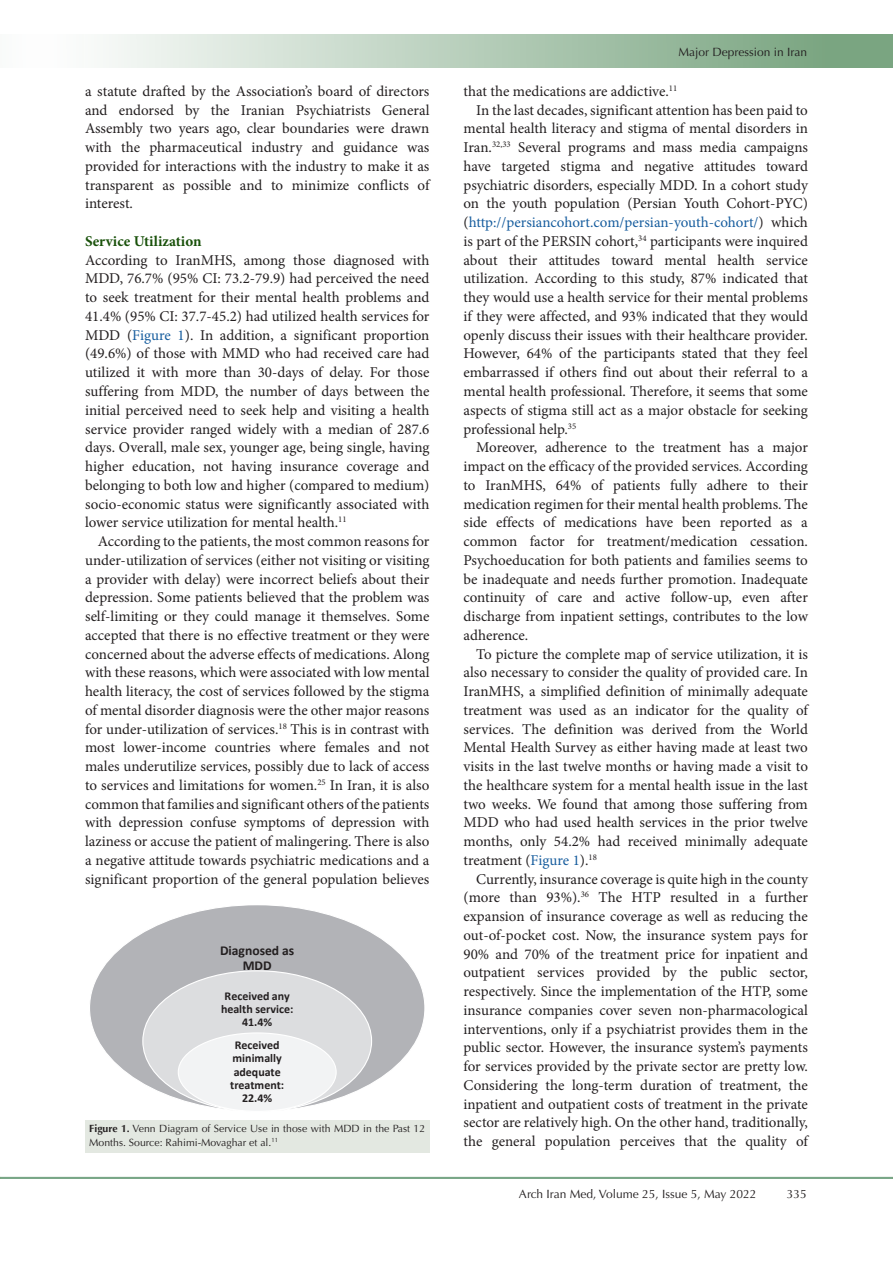
<style>
.page{position:relative;width:893px;height:1263px;background:#fff}
.page>*{position:absolute;margin:0;border:0;box-sizing:border-box;transform-origin:0 0}
.t1{font:15px/18.8px "Minion Pro";color:#231f20;text-align:justify}
.t2{font:700 15px "Minion Pro";color:#19510a}
.t3{font:700 13.65px/15px "Calibri";color:#231f20;text-align:center}
.t4{font:700 12px/13px "Calibri";color:#231f20;text-align:center}
.t5{font:12px "Optima LT Std";color:#231f20}
.heading_1{font:10.5px/13.5px "Optima LT Std";color:#231f20}
.s1{color:#175d9e}
.s2{font-weight:700}
</style>
<div class="page">
<div style="left:0;top:1177px;width:893px;height:2px;background:#0099e5;border:1px solid #7aa581"></div>
<div style="left:0;top:35px;width:892px;height:33px;background:linear-gradient(to right,#fff,#719f79)"></div>
<div style="left:85px;top:1120px;width:344px;height:32px;background:#e3e8e1"></div>
<svg style="left:90px;top:905px;width:335px;height:204px"></svg>
<div style="left:143px;top:971px;width:229px;height:140px;background:#dcdddf;border-radius:50%"></div>
<div style="left:178px;top:1033px;width:158px;height:78px;background:#f2f3f4;border-radius:50%"></div>
<p class="t1" style="left:85px;top:82px;width:346px">a statute drafted by the Association’s board of directors and endorsed by the Iranian Psychiatrists General Assembly two years ago, clear boundaries were drawn with the pharmaceutical industry and guidance was provided for interactions with the industry to make it as transparent as possible and to minimize conflicts of interest.</p>
<p class="t2" style="left:85px;top:231px;width:118px">Service Utilization</p>
<p class="t1" style="left:85px;top:251px;width:346px">According to IranMHS, among those diagnosed with MDD, 76.7% (95% CI: 73.2-79.9) had perceived the need to seek treatment for their mental health problems and 41.4% (95% CI: 37.7-45.2) had utilized health services for MDD (<span class="s1">Figure 1</span>). In addition, a significant proportion (49.6%) of those with MMD who had received care had utilized it with more than 30-days of delay. For those suffering from MDD, the number of days between the initial perceived need to seek help and visiting a health service provider ranged widely with a median of 287.6 days. Overall, male sex, younger age, being single, having higher education, not having insurance coverage and belonging to both low and higher (compared to medium) socio-economic status were significantly associated with lower service utilization for mental health.<sup>11</sup></p>
<p class="t1" style="left:85px;top:532px;width:346px;text-indent:13px">According to the patients, the most common reasons for under-utilization of services (either not visiting or visiting a provider with delay) were incorrect beliefs about their depression. Some patients believed that the problem was self-limiting or they could manage it themselves. Some accepted that there is no effective treatment or they were concerned about the adverse effects of medications. Along with these reasons, which were associated with low mental health literacy, the cost of services followed by the stigma of mental disorder diagnosis were the other major reasons for under-utilization of services.<sup>18</sup> This is in contrast with most lower-income countries where females and not males underutilize services, possibly due to lack of access to services and limitations for women.<sup>25</sup> In Iran, it is also common that families and significant others of the patients with depression confuse symptoms of depression with laziness or accuse the patient of malingering. There is also a negative attitude towards psychiatric medications and a significant proportion of the general population believes</p>
<p class="t3" style="left:220px;top:942px;width:76px">Diagnosed as<br>MDD</p>
<p class="t4" style="left:221px;top:990px;width:74px">Received any health service:<br>41.4%</p>
<p class="t4" style="left:230px;top:1039px;width:56px">Received minimally adequate treatment:<br>22.4%</p>
<p class="heading_1" style="left:89px;top:1122px;width:337px"><span class="s2">Figure 1.</span> Venn Diagram of Service Use in those with MDD in the Past 12<br>Months. Source: Rahimi-Movaghar et al.<sup>11</sup></p>
<p class="t5" style="left:678px;top:45px;width:130px">Major Depression in Iran</p>
<p class="t1" style="left:463px;top:82px;width:215px">that the medications are addictive.<sup>11</sup></p>
<p class="t1" style="left:463px;top:101px;width:346px;text-indent:13px">In the last decades, significant attention has been paid to mental health literacy and stigma of mental disorders in Iran.<sup>32,33</sup> Several programs and mass media campaigns have targeted stigma and negative attitudes toward psychiatric disorders, especially MDD. In a cohort study on the youth population (Persian Youth Cohort-PYC) (<span class="s1">http://persiancohort.com/persian-youth-cohort/</span>) which is part of the PERSIN cohort,<sup>34</sup> participants were inquired about their attitudes toward mental health service utilization. According to this study, 87% indicated that they would use a health service for their mental problems if they were affected, and 93% indicated that they would openly discuss their issues with their healthcare provider.<br>However, 64% of the participants stated that they feel embarrassed if others find out about their referral to a mental health professional. Therefore, it seems that some aspects of stigma still act as a major obstacle for seeking professional help.<sup>35</sup></p>
<p class="t1" style="left:463px;top:438px;width:346px;text-indent:13px">Moreover, adherence to the treatment has a major impact on the efficacy of the provided services. According to IranMHS, 64% of patients fully adhere to their medication regimen for their mental health problems. The side effects of medications have been reported as a common factor for treatment/medication cessation.<br>Psychoeducation for both patients and families seems to be inadequate and needs further promotion. Inadequate continuity of care and active follow-up, even after discharge from inpatient settings, contributes to the low adherence.</p>
<p class="t1" style="left:463px;top:644px;width:346px;text-indent:13px">To picture the complete map of service utilization, it is also necessary to consider the quality of provided care. In IranMHS, a simplified definition of minimally adequate treatment was used as an indicator for the quality of services. The definition was derived from the World Mental Health Survey as either having made at least two visits in the last twelve months or having made a visit to the healthcare system for a mental health issue in the last two weeks. We found that among those suffering from MDD who had used health services in the prior twelve months, only 54.2% had received minimally adequate treatment (<span class="s1">Figure 1</span>).<sup>18</sup></p>
<p class="t1" style="left:463px;top:869px;width:346px;text-indent:13px">Currently, insurance coverage is quite high in the county (more than 93%).<sup>36</sup> The HTP resulted in a further expansion of insurance coverage as well as reducing the out-of-pocket cost. Now, the insurance system pays for 90% and 70% of the treatment price for inpatient and outpatient services provided by the public sector, respectively. Since the implementation of the HTP, some insurance companies cover seven non-pharmacological interventions, only if a psychiatrist provides them in the public sector. However, the insurance system’s payments for services provided by the private sector are pretty low.<br>Considering the long-term duration of treatment, the inpatient and outpatient costs of treatment in the private sector are relatively high. On the other hand, traditionally, the general population perceives that the quality of</p>
<p class="t5" style="left:519px;top:1187px;width:239px">Arch Iran Med, Volume 25, Issue 5, May 2022</p>
<p class="t5" style="left:787px;top:1187px;width:22px">335</p>
</div>
